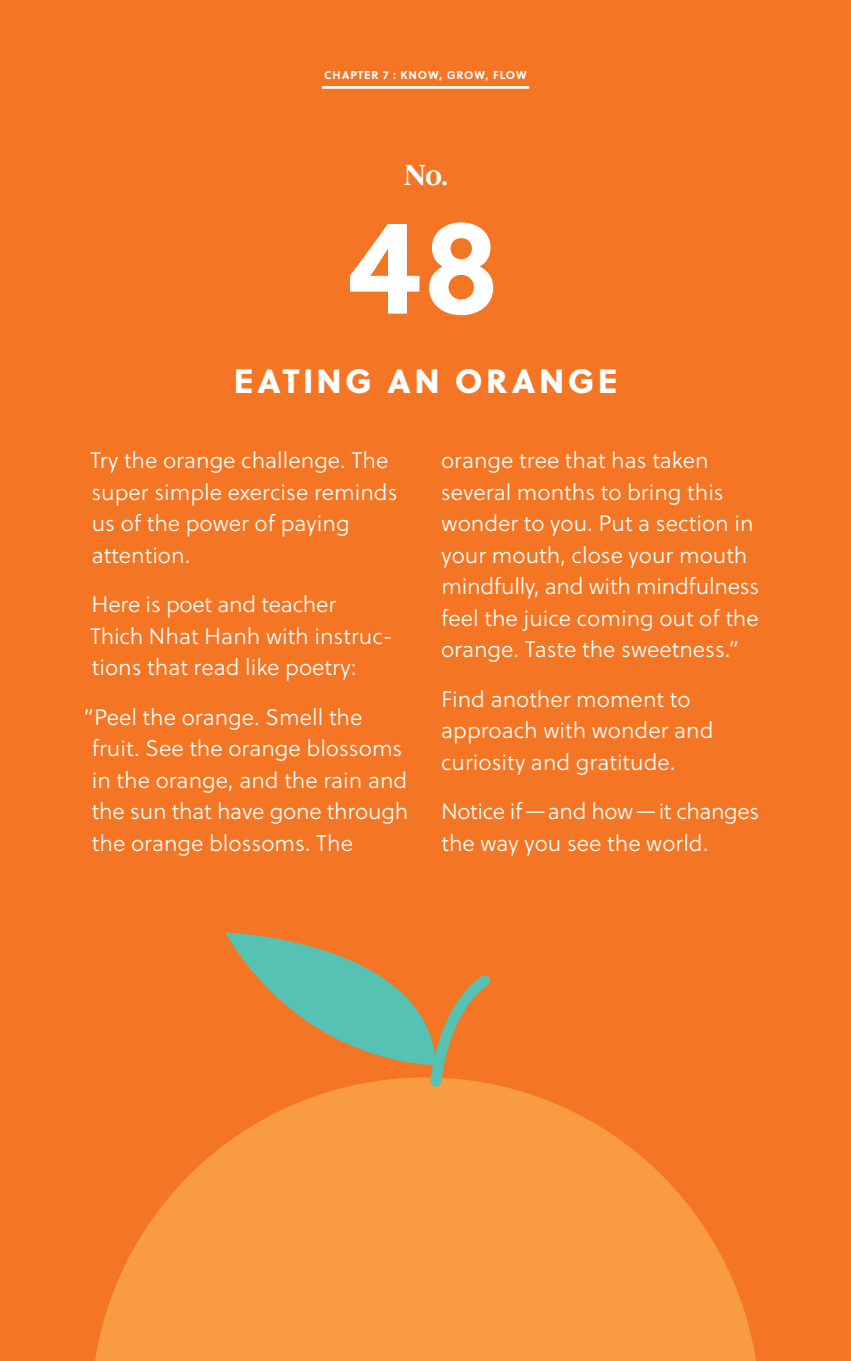
<style>
.page{position:relative;width:851px;height:1361px;background:#fff}
.page>*{position:absolute;margin:0;border:0;box-sizing:border-box;transform-origin:0 0}
.t1{font:700 135px "Soleil";color:#fff}
.t2{font:33.75px "Soleil Xb";letter-spacing:.1em;color:#fff}
.t3{font:700 31.5px "Mercury Display";color:#fff}
.t4{font:22.5px/31.5px "Soleil Lt";color:#fff}
.t5{font:700 11.25px "Soleil";letter-spacing:.075em;color:#fff}
</style>
<div class="page">
<div style="left:0;top:0;width:850px;height:1361px;background:#f47523"></div>
<svg style="left:95px;top:1085px;width:661px;height:276px;fill:#f89b41"></svg>
<svg style="left:225px;top:932px;width:274px;height:160px"></svg>
<hr style="left:322px;top:86px;width:207px;height:3px;background:#fff">
<p class="t5" style="left:324px;top:67px;width:204px">CHAPTER 7 : KNOW, GROW, FLOW</p>
<h3 class="t3" style="left:403px;top:156px;width:46px">No.</h3>
<h1 class="t1" style="left:347px;top:161px;width:154px">48</h1>
<h2 class="t2" style="left:234px;top:354px;width:385px">EATING AN ORANGE</h2>
<p class="t4" style="left:90px;top:444px;width:309px">Try the orange challenge. The super simple exercise reminds us of the power of paying attention.</p>
<p class="t4" style="left:90px;top:588px;width:304px">Here is poet and teacher<br>Thich Nhat Hanh with instruc&shy;tions that read like poetry:</p>
<p class="t4" style="left:92px;top:701px;width:318px;text-indent:-8px">“Peel the orange. Smell the fruit. See the orange blossoms in the orange, and the rain and the sun that have gone through the orange blossoms. The</p>
<p class="t4" style="left:441px;top:444px;width:320px">orange tree that has taken several months to bring this wonder to you. Put a section in your mouth, close your mouth mindfully, and with mindfulness feel the juice coming out of the orange. Taste the sweetness.”</p>
<p class="t4" style="left:441px;top:683px;width:274px">Find another moment to approach with wonder and curiosity and gratitude.</p>
<p class="t4" style="left:441px;top:795px;width:320px">Notice if — and how — it changes the way you see the world.</p>
</div>
